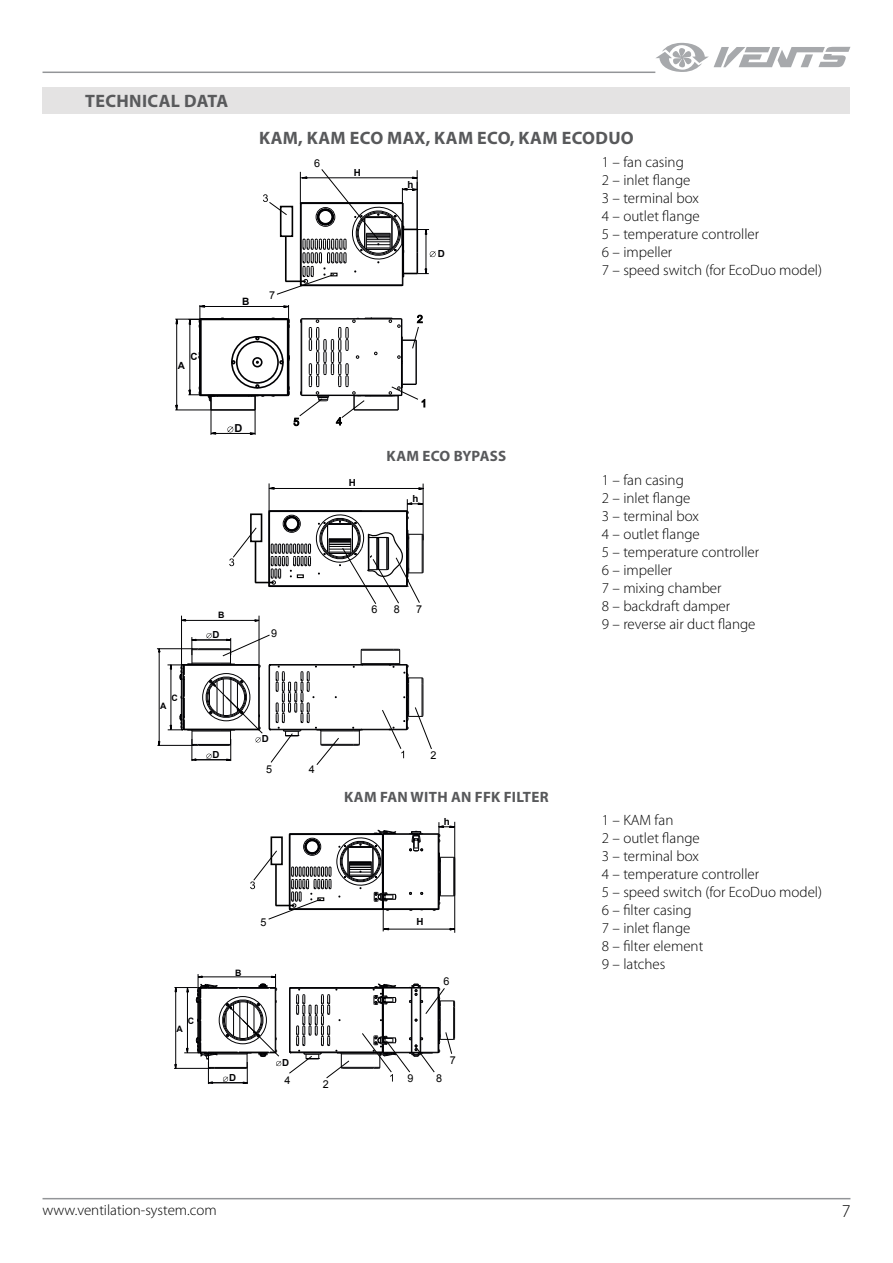
<style>
.page{position:relative;width:893px;height:1263px;background:#fff}
.page>*{position:absolute;margin:0;border:0;box-sizing:border-box;transform-origin:0 0}
.t1{font:700 18px "Myriad Pro";letter-spacing:.02em;color:#58595b}
.t2{font:700 18px "Myriad Pro";letter-spacing:.02em;color:#595a5c}
.t3{font:300 18px "Myriad Pro";color:#000}
.t4{font:300 15px/18px "Myriad Pro";color:#000}
.t5{font:700 15px "Myriad Pro";letter-spacing:.02em;color:#58595b}
.t6{font:12px "Arial";color:#000}
.t7{font:700 10.95px "Arial";color:#000003}
.t8{font:10.8px "Arial";color:#000}
.t9{font:700 10.05px "Arial";color:#000003}
.t10{font:700 9.9px "Arial";color:#000003}
.t11{font:700 9.75px "Arial";color:#000003}
.t12{font:700 8.85px "Arial";color:#000003}
</style>
<div class="page">
<hr style="left:43px;top:1198px;width:807px;height:1px;background:#939598">
<hr style="left:43px;top:72px;width:612px;height:1px;background:#939598">
<svg style="left:655px;top:43px;width:195px;height:29px"></svg>
<svg style="left:175px;top:305px;width:250px;height:130px"></svg>
<svg style="left:263px;top:169px;width:173px;height:126px"></svg>
<hr style="left:187px;top:730px;width:34px;height:1px;background:#000003">
<hr style="left:198px;top:745px;width:32px;height:1px;background:#000003">
<hr style="left:184px;top:729px;width:74px;height:1px;background:#000003">
<hr style="left:183px;top:665px;width:76px;height:1px;background:#000003">
<hr style="left:192px;top:731px;width:39px;height:1px;background:#000003">
<hr style="left:198px;top:744px;width:33px;height:1px;background:#000003">
<hr style="left:157px;top:745px;width:37px;height:1px;background:#000003">
<hr style="left:157px;top:648px;width:36px;height:1px;background:#000003">
<hr style="left:159px;top:651px;width:1px;height:95px;background:#000003">
<svg style="left:158px;top:648px;width:3px;height:5px"></svg>
<hr style="left:181px;top:616px;width:1px;height:49px;background:#000003">
<hr style="left:259px;top:616px;width:1px;height:49px;background:#000003">
<hr style="left:182px;top:620px;width:77px;height:1px;background:#000003">
<svg style="left:254px;top:619px;width:6px;height:3px"></svg>
<hr style="left:192px;top:759px;width:39px;height:1px;background:#000003">
<hr style="left:270px;top:665px;width:92px;height:1px;background:#000003">
<hr style="left:270px;top:729px;width:92px;height:1px;background:#000003">
<hr style="left:270px;top:664px;width:92px;height:1px;background:#000003">
<hr style="left:316px;top:730px;width:45px;height:1px;background:#000003">
<hr style="left:322px;top:745px;width:31px;height:1px;background:#000003">
<hr style="left:321px;top:731px;width:33px;height:1px;background:#000003">
<hr style="left:321px;top:744px;width:33px;height:1px;background:#000003">
<svg style="left:352px;top:648px;width:80px;height:110px"></svg>
<svg style="left:229px;top:483px;width:195px;height:121px"></svg>
<hr style="left:187px;top:664px;width:34px;height:1px;background:#000003">
<hr style="left:198px;top:648px;width:32px;height:1px;background:#000003">
<hr style="left:192px;top:663px;width:38px;height:1px;background:#000003">
<hr style="left:198px;top:649px;width:32px;height:1px;background:#000003">
<hr style="left:192px;top:640px;width:39px;height:1px;background:#000003">
<svg style="left:205px;top:633px;width:134px;height:132px"></svg>
<svg style="left:167px;top:637px;width:31px;height:124px"></svg>
<svg style="left:174px;top:974px;width:107px;height:110px"></svg>
<hr style="left:454px;top:822px;width:1px;height:111px;background:#000003">
<hr style="left:383px;top:834px;width:1px;height:97px;background:#000003">
<hr style="left:383px;top:929px;width:72px;height:1px;background:#000003">
<svg style="left:250px;top:822px;width:206px;height:98px"></svg>
<hr style="left:290px;top:988px;width:92px;height:1px;background:#000003">
<hr style="left:290px;top:1052px;width:92px;height:1px;background:#000003">
<hr style="left:290px;top:987px;width:92px;height:1px;background:#000003">
<hr style="left:342px;top:1068px;width:31px;height:1px;background:#000003">
<hr style="left:341px;top:1053px;width:33px;height:1px;background:#000003">
<hr style="left:341px;top:1067px;width:33px;height:1px;background:#000003">
<svg style="left:289px;top:987px;width:61px;height:92px"></svg>
<svg style="left:361px;top:983px;width:94px;height:98px"></svg>
<div style="left:43px;top:87px;width:807px;height:27px;background:#e4e3e3"></div>
<p class="t2" style="left:85px;top:89px;width:144px">TECHNICAL DATA</p>
<p class="t9" style="left:242px;top:295px;width:9px">B</p>
<p class="t1" style="left:259px;top:126px;width:376px">KAM, KAM ECO MAX, KAM ECO, KAM ECODUO</p>
<p class="t8" style="left:314px;top:156px;width:8px">6</p>
<p class="t11" style="left:354px;top:166px;width:9px">H</p>
<p class="t8" style="left:269px;top:288px;width:8px">7</p>
<p class="t11" style="left:407px;top:178px;width:7px">h</p>
<p class="t11" style="left:438px;top:247px;width:9px">D</p>
<p class="t4" style="left:602px;top:153px;width:222px">1 – fan casing<br>2 – inlet flange<br>3 – terminal box<br>4 – outlet flange<br>5 – temperature controller<br>6 – impeller<br>7 – speed switch (for EcoDuo model)</p>
<p class="t10" style="left:190px;top:349px;width:9px">C</p>
<p class="t10" style="left:178px;top:359px;width:9px">A</p>
<p class="t7" style="left:234px;top:421px;width:9px">D</p>
<p class="t5" style="left:387px;top:446px;width:121px">KAM ECO BYPASS</p>
<p class="t11" style="left:349px;top:476px;width:9px">H</p>
<p class="t11" style="left:412px;top:492px;width:7px">h</p>
<p class="t12" style="left:171px;top:692px;width:8px">C</p>
<p class="t12" style="left:160px;top:700px;width:8px">A</p>
<p class="t12" style="left:218px;top:608px;width:8px">B</p>
<p class="t11" style="left:213px;top:628px;width:8px">D</p>
<p class="t8" style="left:271px;top:626px;width:8px">9</p>
<p class="t8" style="left:372px;top:602px;width:8px">6</p>
<p class="t8" style="left:394px;top:602px;width:8px">8</p>
<p class="t8" style="left:416px;top:602px;width:8px">7</p>
<p class="t11" style="left:213px;top:748px;width:8px">D</p>
<p class="t11" style="left:262px;top:732px;width:8px">D</p>
<p class="t8" style="left:266px;top:762px;width:8px">5</p>
<p class="t8" style="left:309px;top:762px;width:8px">4</p>
<p class="t8" style="left:430px;top:748px;width:8px">2</p>
<p class="t5" style="left:344px;top:787px;width:206px">KAM FAN WITH AN FFK FILTER</p>
<p class="t11" style="left:444px;top:815px;width:7px">h</p>
<p class="t12" style="left:188px;top:1015px;width:8px">C</p>
<p class="t12" style="left:177px;top:1023px;width:8px">A</p>
<p class="t12" style="left:235px;top:966px;width:8px">B</p>
<p class="t8" style="left:261px;top:915px;width:8px">5</p>
<p class="t11" style="left:416px;top:915px;width:9px">H</p>
<p class="t8" style="left:443px;top:974px;width:8px">6</p>
<p class="t11" style="left:229px;top:1071px;width:8px">D</p>
<p class="t11" style="left:282px;top:1056px;width:8px">D</p>
<p class="t8" style="left:284px;top:1073px;width:8px">4</p>
<p class="t8" style="left:323px;top:1077px;width:8px">2</p>
<p class="t8" style="left:407px;top:1071px;width:8px">9</p>
<p class="t8" style="left:436px;top:1071px;width:8px">8</p>
<p class="t8" style="left:450px;top:1053px;width:8px">7</p>
<p class="t9" style="left:601px;top:469px;width:9px">D</p>
<p class="t4" style="left:602px;top:471px;width:159px">1 – fan casing<br>2 – inlet flange<br>3 – terminal box<br>4 – outlet flange<br>5 – temperature controller<br>6 – impeller<br>7 – mixing chamber<br>8 – backdraft damper<br>9 – reverse air duct flange</p>
<p class="t6" style="left:670px;top:472px;width:8px">4</p>
<p class="t6" style="left:658px;top:498px;width:8px">4</p>
<p class="t6" style="left:677px;top:509px;width:8px">4</p>
<p class="t6" style="left:749px;top:619px;width:15px">12</p>
<p class="t4" style="left:602px;top:812px;width:222px">1 – KAM fan<br>2 – outlet flange<br>3 – terminal box<br>4 – temperature controller<br>5 – speed switch (for EcoDuo model)<br>6 – filter casing<br>7 – inlet flange<br>8 – filter element<br>9 – latches</p>
<p class="t6" style="left:670px;top:883px;width:8px">4</p>
<p class="t6" style="left:718px;top:884px;width:8px">2</p>
<p class="t6" style="left:804px;top:882px;width:15px">11</p>
<p class="t6" style="left:658px;top:908px;width:8px">4</p>
<p class="t9" style="left:602px;top:916px;width:9px">D</p>
<p class="t6" style="left:677px;top:919px;width:8px">4</p>
<p class="t4" style="left:43px;top:1201px;width:176px">www.ventilation-system.com</p>
<p class="t3" style="left:842px;top:1201px;width:10px">7</p>
</div>
